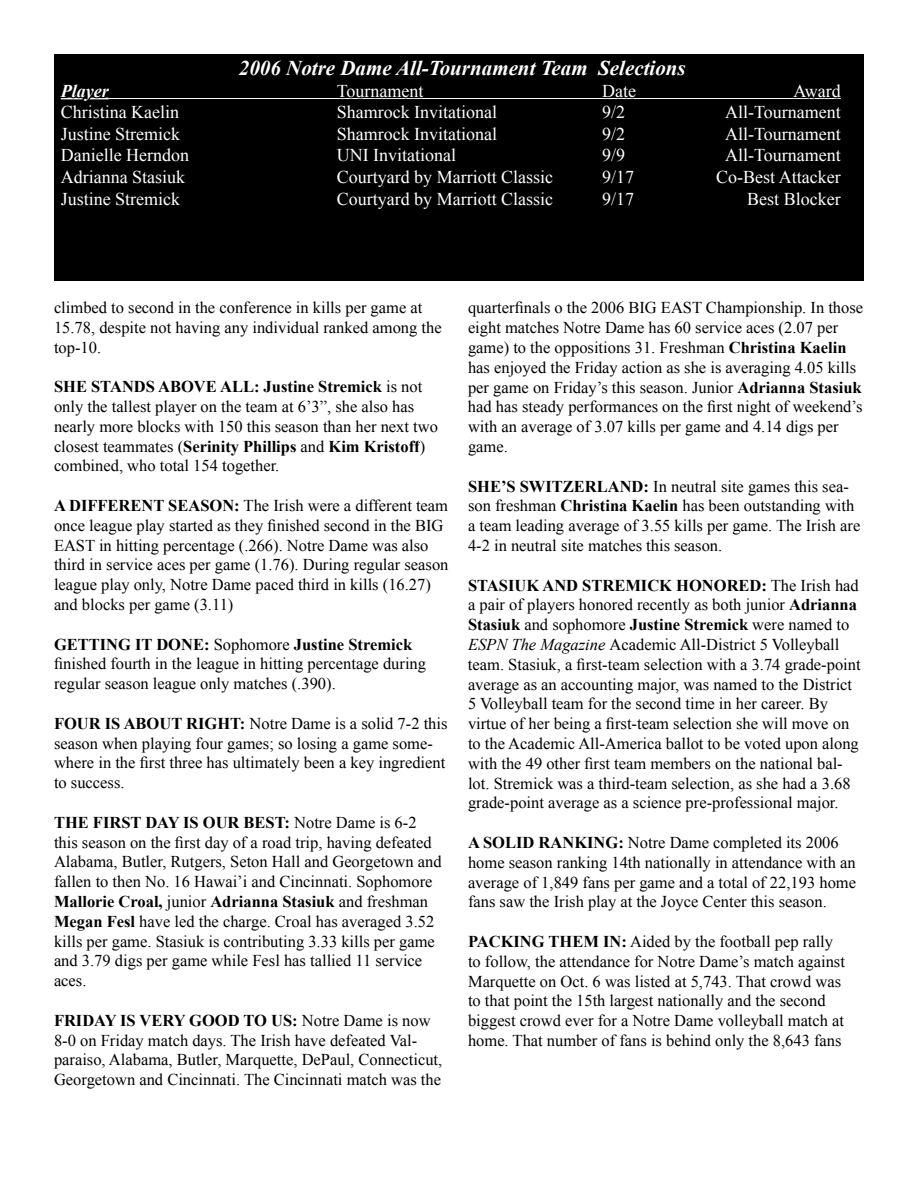
<style>
.page{position:relative;width:918px;height:1188px;background:#fff}
.page>*{position:absolute;margin:0;border:0;box-sizing:border-box;transform-origin:0 0}
.t1{font:italic 700 21px "Times New Roman";color:#fff}
.t2{font:18px "Times New Roman";color:#fff}
.t3{font:italic 700 18px "Times New Roman";color:#fff}
.t4{font:16.5px/19.8px "Times New Roman";color:#000}
.t5{font:700 16.5px "Times New Roman";color:#000}
.s1{font-weight:700}
.s2{font-style:italic}
</style>
<div class="page">
<div style="left:54px;top:54px;width:810px;height:227px;background:#000"></div>
<hr style="left:109px;top:98px;width:732px;height:1px;background:#fff">
<p class="t1" style="left:239px;top:56px;width:448px">2006 Notre Dame All-Tournament Team Selections</p>
<p class="t3" style="left:61px;top:80px;width:49px">Player</p>
<p class="t2" style="left:337px;top:80px;width:88px">Tournament</p>
<p class="t2" style="left:602px;top:80px;width:35px">Date</p>
<p class="t2" style="left:793px;top:80px;width:49px">Award</p>
<p class="t2" style="left:61px;top:102px;width:120px">Christina Kaelin</p>
<p class="t2" style="left:337px;top:102px;width:162px">Shamrock Invitational</p>
<p class="t2" style="left:602px;top:102px;width:25px">9/2</p>
<p class="t2" style="left:725px;top:102px;width:117px">All-Tournament</p>
<p class="t2" style="left:61px;top:123px;width:121px">Justine Stremick</p>
<p class="t2" style="left:337px;top:123px;width:162px">Shamrock Invitational</p>
<p class="t2" style="left:602px;top:123px;width:25px">9/2</p>
<p class="t2" style="left:725px;top:123px;width:117px">All-Tournament</p>
<p class="t2" style="left:61px;top:145px;width:130px">Danielle Herndon</p>
<p class="t2" style="left:337px;top:145px;width:121px">UNI Invitational</p>
<p class="t2" style="left:602px;top:145px;width:25px">9/9</p>
<p class="t2" style="left:725px;top:145px;width:117px">All-Tournament</p>
<p class="t2" style="left:61px;top:167px;width:126px">Adrianna Stasiuk</p>
<p class="t2" style="left:337px;top:167px;width:218px">Courtyard by Marriott Classic</p>
<p class="t2" style="left:602px;top:167px;width:34px">9/17</p>
<p class="t2" style="left:716px;top:167px;width:126px">Co-Best Attacker</p>
<p class="t2" style="left:61px;top:188px;width:121px">Justine Stremick</p>
<p class="t2" style="left:337px;top:188px;width:218px">Courtyard by Marriott Classic</p>
<p class="t2" style="left:602px;top:188px;width:34px">9/17</p>
<p class="t2" style="left:747px;top:188px;width:95px">Best Blocker</p>
<p class="t4" style="left:54px;top:297px;width:389px">climbed to second in the conference in kills per game at<br>15.78, despite not having any individual ranked among the top-10.</p>
<p class="t5" style="left:54px;top:377px;width:117px">SHE STANDS ABO</p>
<p class="t5" style="left:194px;top:377px;width:39px">VE ALL</p>
<p class="t4" style="left:54px;top:377px;width:386px;text-indent:200px"><span class="s1">: Justine Stremick</span> is not only the tallest player on the team at 6’3”, she also has nearly more blocks with 150 this season than her next two closest teammates (<span class="s1">Serinity Phillips</span> and <span class="s1">Kim Kristoff</span>) combined, who total 154 together.</p>
<p class="t4" style="left:54px;top:495px;width:396px"><span class="s1">A DIFFERENT SEASON:</span> The Irish were a different team once league play started as they finished second in the BIG EAST in hitting percentage (.266). Notre Dame was also third in service aces per game (1.76). During regular season league play only, Notre Dame paced third in kills (16.27) and blocks per game (3.11)</p>
<p class="t4" style="left:54px;top:634px;width:374px"><span class="s1">GETTING IT DONE:</span> Sophomore <span class="s1">Justine Stremick </span>finished fourth in the league in hitting percentage during regular season league only matches (.390).</p>
<p class="t5" style="left:54px;top:714px;width:24px">FOUR</p>
<p class="t5" style="left:105px;top:714px;width:32px">IS ABOU</p>
<p class="t4" style="left:54px;top:713px;width:395px;text-indent:117px"><span class="s1">T RIGHT:</span> Notre Dame is a solid 7-2 this season when playing four games; so losing a game some&shy;where in the first three has ultimately been a key ingredient to success.</p>
<p class="t5" style="left:54px;top:813px;width:162px">THE FIRST DAY IS OUR</p>
<p class="t4" style="left:54px;top:812px;width:389px;text-indent:190px"><span class="s1">BEST:</span> Notre Dame is 6-2 this season on the first day of a road trip, having defeated Alabama, Butler, Rutgers, Seton Hall and Georgetown and fallen to then No. 16 Hawai’i and Cincinnati. Sophomore <span class="s1">Mallorie Croal,</span> junior <span class="s1">Adrianna Stasiuk</span> and freshman <span class="s1">Megan Fesl</span> have led the charge. Croal has averaged 3.52 kills per game. Stasiuk is contributing 3.33 kills per game and 3.79 digs per game while Fesl has tallied 11 service aces.</p>
<p class="t4" style="left:54px;top:1010px;width:390px"><span class="s1">FRIDAY IS VERY GOOD TO US:</span> Notre Dame is now 8-0 on Friday match days. The Irish have defeated Val&shy;paraiso, Alabama, Butler, Marquette, DePaul, Connecticut, Georgetown and Cincinnati. The Cincinnati match was the</p>
<p class="t4" style="left:468px;top:298px;width:397px">quarterfinals o the 2006 BIG EAST Championship. In those eight matches Notre Dame has 60 service aces (2.07 per game) to the oppositions 31. Freshman <span class="s1">Christina Kaelin </span>has enjoyed the Friday action as she is averaging 4.05 kills per game on Friday’s this season. Junior <span class="s1">Adrianna Stasiuk </span>had has steady performances on the first night of weekend’s with an average of 3.07 kills per game and 4.14 digs per game.</p>
<p class="t5" style="left:468px;top:476px;width:130px">SHE’S SWITZERLA</p>
<p class="t4" style="left:468px;top:476px;width:394px;text-indent:152px"><span class="s1">ND:</span> In neutral site games this sea&shy;son freshman <span class="s1">Christina Kaelin</span> has been outstanding with a team leading average of 3.55 kills per game. The Irish are 4-2 in neutral site matches this season.</p>
<p class="t4" style="left:468px;top:575px;width:394px"><span class="s1">STASIUK AND STREMICK HONORED:</span> The Irish had a pair of players honored recently as both junior <span class="s1">Adrianna Stasiuk</span> and sophomore <span class="s1">Justine Stremick</span> were named to <span class="s2">ESPN The Magazine</span> Academic All-District 5 Volleyball team. Stasiuk, a first-team selection with a 3.74 grade-point average as an accounting major, was named to the District 5 Volleyball team for the second time in her career. By virtue of her being a first-team selection she will move on to the Academic All-America ballot to be voted upon along with the 49 other first team members on the national bal&shy;lot. Stremick was a third-team selection, as she had a 3.68 grade-point average as a science pre-professional major.</p>
<p class="t4" style="left:468px;top:832px;width:390px"><span class="s1">A SOLID RANKING:</span> Notre Dame completed its 2006 home season ranking 14th nationally in attendance with an average of 1,849 fans per game and a total of 22,193 home fans saw the Irish play at the Joyce Center this season.</p>
<p class="t4" style="left:468px;top:931px;width:378px"><span class="s1">PACKING THEM IN:</span> Aided by the football pep rally to follow, the attendance for Notre Dame’s match against Marquette on Oct. 6 was listed at 5,743. That crowd was to that point the 15th largest nationally and the second biggest crowd ever for a Notre Dame volleyball match at home. That number of fans is behind only the 8,643 fans</p>
</div>
